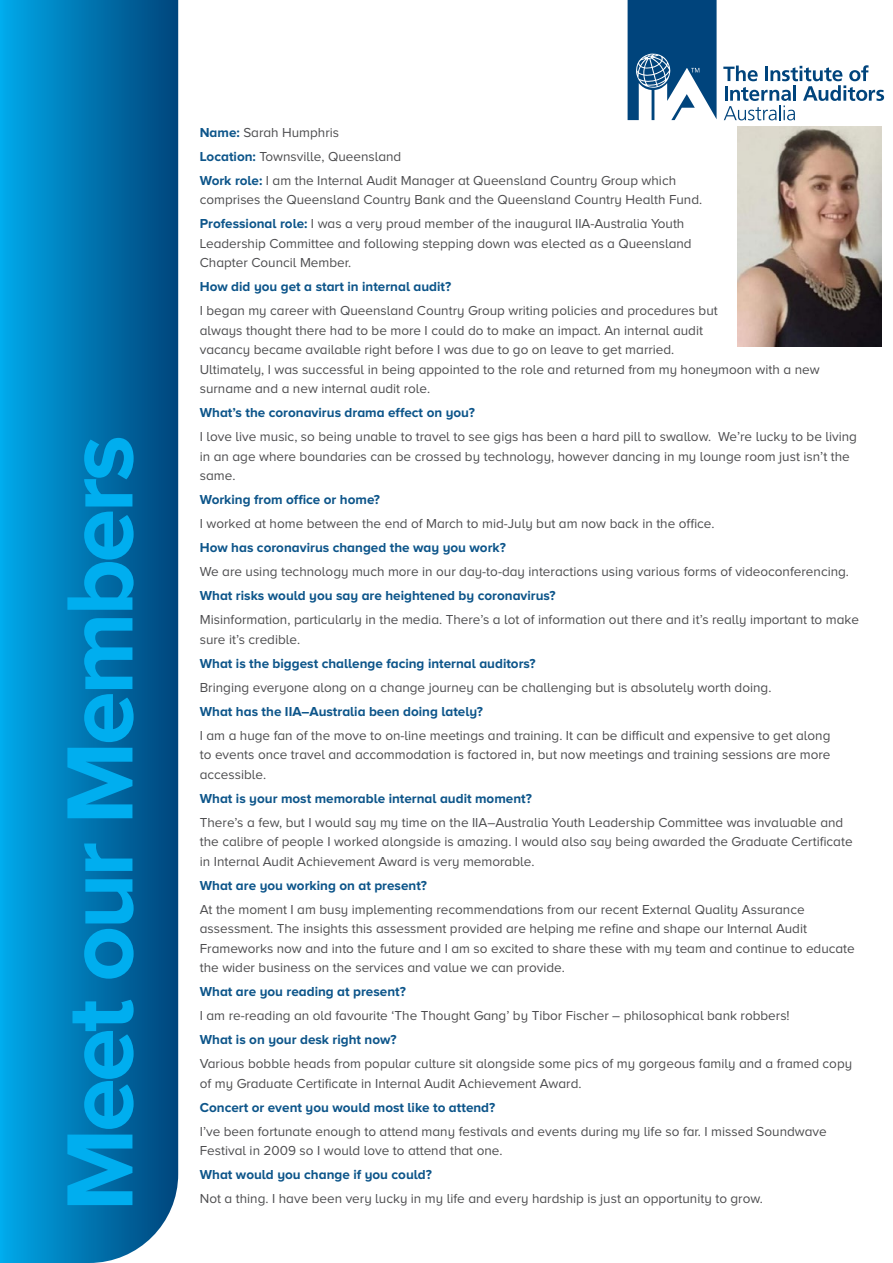
<style>
.page{position:relative;width:893px;height:1263px;background:#fff}
.page>*{position:absolute;margin:0;border:0;box-sizing:border-box;transform-origin:0 0}
.t1{font:700 97.5px "Proxima Nova A";letter-spacing:-.04em;color:#00aeef}
.t2{font:13.5px/19.5px "Proxima Nova A";color:#4d4d4f}
.t3{font:700 13.5px "Proxima Nova A";color:#0d558a}
.s1{font-weight:700;color:#0d558a}
</style>
<div class="page">
<svg style="left:0;top:0;width:178px;height:1263px;background:#0177b2"></svg>
<svg style="left:723px;top:65px;width:161px;height:55px"></svg>
<svg style="left:628px;top:0;width:89px;height:120px"></svg>
<img style="left:737px;top:127px;width:144px;height:220px">
<h1 class="t1" style="left:44px;top:1211px;width:778px;rotate:-90deg">Meet our Members</h1>
<p class="t2" style="left:200px;top:120px;width:478px;line-height:24px"><span class="s1">Name:</span> Sarah Humphris<br><span class="s1">Location:</span> Townsville, Queensland<br><span class="s1">Work role:</span> I am the Internal Audit Manager at Queensland Country Group which</p>
<p class="t2" style="left:200px;top:188px;width:504px;line-height:24px">comprises the Queensland Country Bank and the Queensland Country Health Fund.<br><span class="s1">Professional role:</span> I was a very proud member of the inaugural IIA-Australia Youth</p>
<p class="t2" style="left:200px;top:233px;width:493px">Leadership Committee and following stepping down was elected as a Queensland<br>Chapter Council Member.</p>
<p class="t3" style="left:200px;top:279px;width:253px">How did you get a start in internal audit?</p>
<p class="t2" style="left:200px;top:301px;width:621px">I began my career with Queensland Country Group writing policies and procedures but<br>always thought there had to be more I could do to make an impact. An internal audit<br>vacancy became available right before I was due to go on leave to get married.<br>Ultimately, I was successful in being appointed to the role and returned from my honeymoon with a new surname and a new internal audit role.</p>
<p class="t3" style="left:200px;top:405px;width:277px">What’s the coronavirus drama effect on you?</p>
<p class="t2" style="left:200px;top:427px;width:659px">I love live music, so being unable to travel to see gigs has been a hard pill to swallow. We’re lucky to be living in an age where boundaries can be crossed by technology, however dancing in my lounge room just isn’t the same.</p>
<p class="t3" style="left:200px;top:492px;width:182px">Working from office or home?</p>
<p class="t2" style="left:200px;top:514px;width:516px">I worked at home between the end of March to mid-July but am now back in the office.</p>
<p class="t3" style="left:200px;top:540px;width:308px">How has coronavirus changed the way you work?</p>
<p class="t2" style="left:200px;top:562px;width:651px">We are using technology much more in our day-to-day interactions using various forms of videoconferencing.</p>
<p class="t3" style="left:200px;top:588px;width:357px">What risks would you say are heightened by coronavirus?</p>
<p class="t2" style="left:200px;top:610px;width:661px">Misinformation, particularly in the media. There’s a lot of information out there and it’s really important to make sure it’s credible.</p>
<p class="t3" style="left:200px;top:656px;width:337px">What is the biggest challenge facing internal auditors?</p>
<p class="t2" style="left:200px;top:677px;width:573px">Bringing everyone along on a change journey can be challenging but is absolutely worth doing.</p>
<p class="t3" style="left:200px;top:704px;width:285px">What has the IIA–Australia been doing lately?</p>
<p class="t2" style="left:200px;top:725px;width:632px;text-align:justify">I am a huge fan of the move to on-line meetings and training. It can be difficult and expensive to get along to events once travel and accommodation is factored in, but now meetings and training sessions are more accessible.</p>
<p class="t3" style="left:200px;top:791px;width:334px">What is your most memorable internal audit moment?</p>
<p class="t2" style="left:200px;top:812px;width:654px">There’s a few, but I would say my time on the IIA–Australia Youth Leadership Committee was invaluable and the calibre of people I worked alongside is amazing. I would also say being awarded the Graduate Certificate in Internal Audit Achievement Award is very memorable.</p>
<p class="t3" style="left:200px;top:878px;width:229px">What are you working on at present?</p>
<p class="t2" style="left:200px;top:899px;width:656px">At the moment I am busy implementing recommendations from our recent External Quality Assurance assessment. The insights this assessment provided are helping me refine and shape our Internal Audit Frameworks now and into the future and I am so excited to share these with my team and continue to educate the wider business on the services and value we can provide.</p>
<p class="t3" style="left:200px;top:984px;width:208px">What are you reading at present?</p>
<p class="t2" style="left:200px;top:1006px;width:591px">I am re-reading an old favourite ‘The Thought Gang’ by Tibor Fischer – philosophical bank robbers!</p>
<p class="t3" style="left:200px;top:1032px;width:198px">What is on your desk right now?</p>
<p class="t2" style="left:200px;top:1054px;width:654px">Various bobble heads from popular culture sit alongside some pics of my gorgeous family and a framed copy of my Graduate Certificate in Internal Audit Achievement Award.</p>
<p class="t3" style="left:200px;top:1100px;width:297px">Concert or event you would most like to attend?</p>
<p class="t2" style="left:200px;top:1121px;width:628px">I’ve been fortunate enough to attend many festivals and events during my life so far. I missed Soundwave<br>Festival in 2009 so I would love to attend that one.</p>
<p class="t3" style="left:200px;top:1167px;width:234px">What would you change if you could?</p>
<p class="t2" style="left:200px;top:1189px;width:565px">Not a thing. I have been very lucky in my life and every hardship is just an opportunity to grow.</p>
</div>
